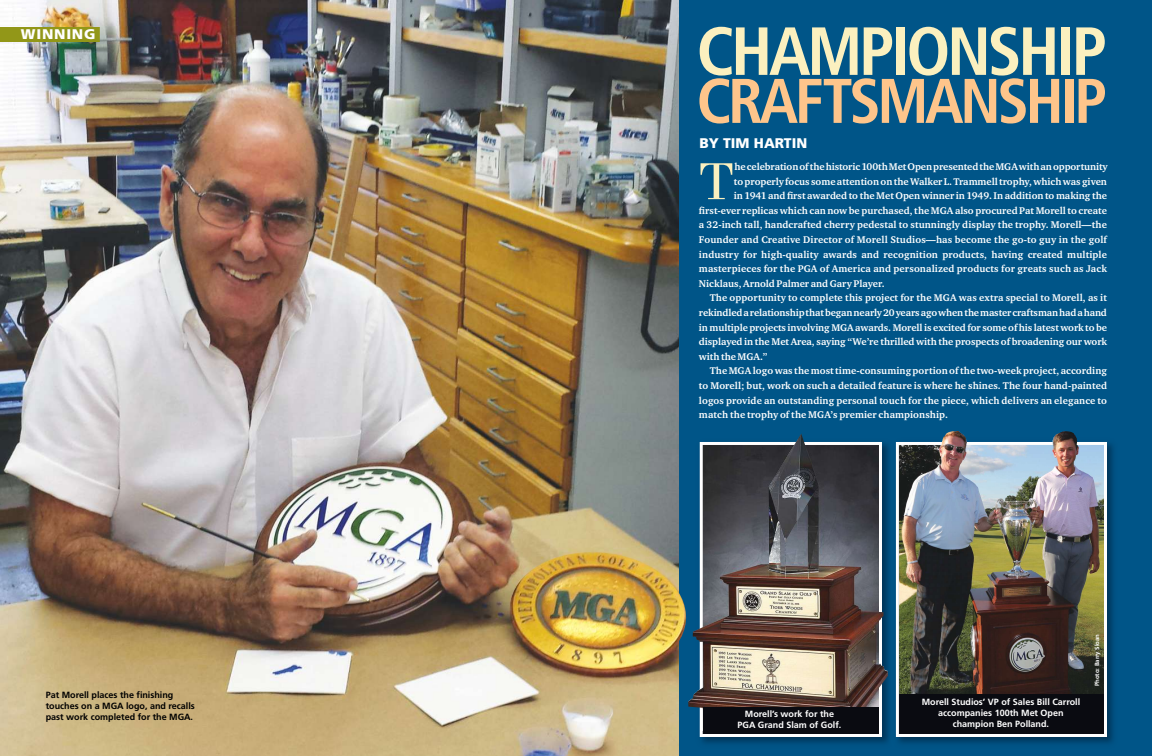
<style>
.page{position:relative;width:1152px;height:756px;background:#fff}
.page>*{position:absolute;margin:0;border:0;box-sizing:border-box;transform-origin:0 0}
.t1{font:700 condensed 68px "Frutiger";letter-spacing:-.05em;color:#fbf0bf}
.t2{font:700 condensed 63px "Frutiger";letter-spacing:-.055em;color:#fec58b}
.t3{font:50.8px "Walbaum";color:#fbf0bf}
.t4{font:900 14px "Frutiger";color:#fff}
.t5{font:900 14px "Frutiger";letter-spacing:.05em;color:#fff;scale:1.05 1}
.t6{font:700 10px "Charter ITC";letter-spacing:.01em;color:#fff}
.t7{font:700 10px "Charter ITC";letter-spacing:-.01em;color:#fff}
.t8{font:700 9px/10.8px "Frutiger";color:#fff;text-align:center}
.t9{font:700 9px/10.8px "Frutiger";color:#000}
.t10{font:700 6px "Frutiger";color:#fff}
</style>
<div class="page">
<img style="left:0;top:0;width:680px;height:756px">
<div style="left:680px;top:0;width:472px;height:756px;background:#058"></div>
<div style="left:0;top:27px;width:100px;height:15px;background:#929718"></div>
<img style="left:895px;top:441px;width:219px;height:303px">
<img style="left:900px;top:446px;width:203px;height:248px">
<div style="left:896px;top:442px;width:211px;height:295px;border:3px solid #fff"></div>
<img style="left:699px;top:447px;width:190px;height:297px">
<div style="left:899px;top:694px;width:205px;height:40px;background:#0a0b11"></div>
<img style="left:508px;top:552px;width:179px;height:124px">
<img style="left:688px;top:434px;width:200px;height:286px">
<div style="left:703px;top:707px;width:176px;height:27px;background:#0a0b11"></div>
<img style="left:941px;top:431px;width:136px;height:35px">
<p class="t5" style="left:21px;top:26px;width:73px">WINNING</p>
<p class="t1" style="left:697px;top:12px;width:412px">CHAMPIONSHIP</p>
<p class="t2" style="left:697px;top:64px;width:412px">CRAFTSMANSHIP</p>
<p class="t4" style="left:700px;top:135px;width:109px">BY TIM HARTIN</p>
<p class="t3" style="left:699px;top:152px;width:36px">T</p>
<p class="t6" style="left:735px;top:163px;width:375px">he celebration of the historic 100th Met Open presented the MGA with an opportunity</p>
<p class="t6" style="left:734px;top:177px;width:375px">to properly focus some attention on the Walker L. Trammell trophy, which was given</p>
<p class="t6" style="left:734px;top:192px;width:375px">in 1941 and first awarded to the Met Open winner in 1949. In addition to making the</p>
<p class="t6" style="left:699px;top:206px;width:409px">first-ever replicas which can now be purchased, the MGA also procured Pat Morell to create</p>
<p class="t6" style="left:699px;top:221px;width:409px">a 32-inch tall, handcrafted cherry pedestal to stunningly display the trophy. Morell—the</p>
<p class="t6" style="left:699px;top:236px;width:410px">Founder and Creative Director of Morell Studios—has become the go-to guy in the golf</p>
<p class="t6" style="left:699px;top:250px;width:410px">industry for high-quality awards and recognition products, having created multiple</p>
<p class="t6" style="left:699px;top:265px;width:410px">masterpieces for the PGA of America and personalized products for greats such as Jack</p>
<p class="t6" style="left:699px;top:279px;width:187px">Nicklaus, Arnold Palmer and Gary Player.</p>
<p class="t6" style="left:710px;top:294px;width:399px">The opportunity to complete this project for the MGA was extra special to Morell, as it</p>
<p class="t7" style="left:699px;top:309px;width:409px">rekindled a relationship that began nearly 20 years ago when the master craftsman had a hand</p>
<p class="t6" style="left:699px;top:323px;width:410px">in multiple projects involving MGA awards. Morell is excited for some of his latest work to be</p>
<p class="t6" style="left:699px;top:338px;width:409px">displayed in the Met Area, saying “We’re thrilled with the prospects of broadening our work</p>
<p class="t6" style="left:699px;top:352px;width:70px">with the MGA.”</p>
<p class="t6" style="left:710px;top:367px;width:399px">The MGA logo was the most time-consuming portion of the two-week project, according</p>
<p class="t6" style="left:699px;top:382px;width:410px">to Morell; but, work on such a detailed feature is where he shines. The four hand-painted</p>
<p class="t6" style="left:699px;top:396px;width:410px">logos provide an outstanding personal touch for the piece, which delivers an elegance to</p>
<p class="t6" style="left:699px;top:411px;width:251px">match the trophy of the MGA’s premier championship.</p>
<p class="t10" style="left:1095px;top:686px;width:54px;rotate:-90deg">Photo: Barry Sloan</p>
<p class="t9" style="left:46px;top:690px;width:151px">Pat Morell places the finishing touches on a MGA logo, and recalls past work completed for the MGA.</p>
<p class="t8" style="left:922px;top:698px;width:160px">Morell Studios’ VP of Sales Bill Carroll accompanies 100th Met Open champion Ben Polland.</p>
<p class="t8" style="left:738px;top:709px;width:105px">Morell’s work for the<br>PGA Grand Slam of Golf.</p>
</div>
